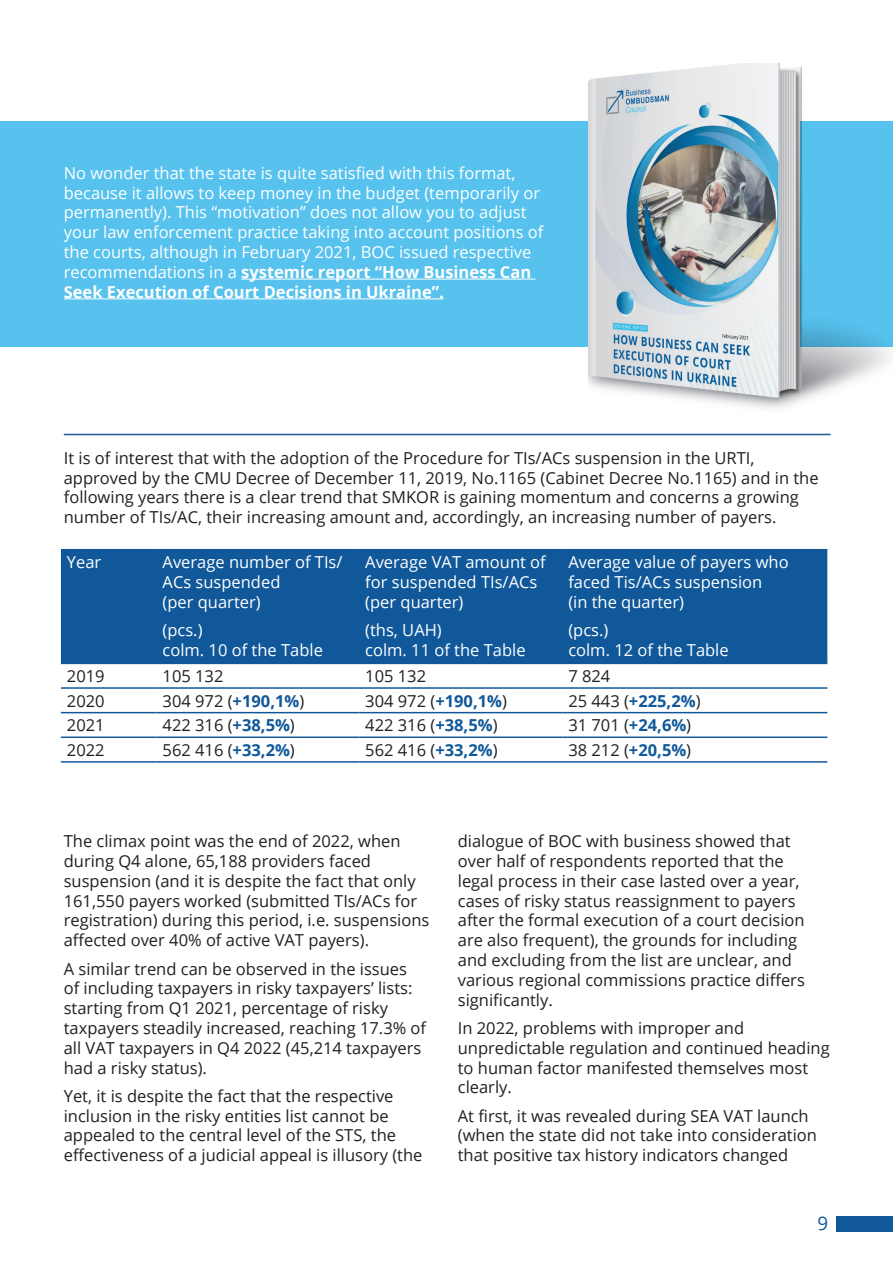
<style>
.page{position:relative;width:893px;height:1263px;background:#fff}
.page>*{position:absolute;margin:0;border:0;box-sizing:border-box;transform-origin:0 0}
.t1{font:18.75px "Open Sans";color:#10589a}
.t2{font:16.5px/19.8px "Open Sans";color:#231f20}
.t3{font:16.5px/19.8px "Open Sans";color:#fff}
.s1{font-weight:700}
.s2{font-weight:700;color:#10589a}
</style>
<div class="page">
<div style="left:836px;top:1216px;width:57px;height:15px;background:#10589a"></div>
<div style="left:0;top:121px;width:588px;height:226px;background:#57c2ee"></div>
<div style="left:61px;top:550px;width:766px;height:113px;background:#10589a"></div>
<hr style="left:61px;top:549px;width:96px;height:1px;background:#10589a">
<hr style="left:157px;top:549px;width:202px;height:1px;background:#10589a">
<hr style="left:359px;top:549px;width:203px;height:1px;background:#10589a">
<hr style="left:562px;top:549px;width:265px;height:1px;background:#10589a">
<hr style="left:61px;top:663px;width:96px;height:1px;background:#10589a">
<hr style="left:157px;top:663px;width:202px;height:1px;background:#10589a">
<hr style="left:359px;top:663px;width:203px;height:1px;background:#10589a">
<hr style="left:562px;top:663px;width:265px;height:1px;background:#10589a">
<hr style="left:61px;top:687px;width:96px;height:2px;background:#10589a">
<hr style="left:157px;top:687px;width:202px;height:2px;background:#10589a">
<hr style="left:359px;top:687px;width:203px;height:2px;background:#10589a">
<hr style="left:562px;top:687px;width:265px;height:2px;background:#10589a">
<hr style="left:61px;top:712px;width:96px;height:1px;background:#10589a">
<hr style="left:157px;top:712px;width:202px;height:1px;background:#10589a">
<hr style="left:359px;top:712px;width:203px;height:1px;background:#10589a">
<hr style="left:562px;top:712px;width:265px;height:1px;background:#10589a">
<hr style="left:61px;top:736px;width:96px;height:2px;background:#10589a">
<hr style="left:157px;top:736px;width:202px;height:2px;background:#10589a">
<hr style="left:359px;top:736px;width:203px;height:2px;background:#10589a">
<hr style="left:562px;top:736px;width:265px;height:2px;background:#10589a">
<hr style="left:61px;top:761px;width:96px;height:2px;background:#10589a">
<hr style="left:157px;top:761px;width:202px;height:2px;background:#10589a">
<hr style="left:359px;top:761px;width:203px;height:2px;background:#10589a">
<hr style="left:562px;top:761px;width:265px;height:2px;background:#10589a">
<img style="left:588px;top:64px;width:302px;height:344px">
<hr style="left:64px;top:434px;width:767px;height:1px;background:#175d9e">
<div style="left:800px;top:121px;width:93px;height:226px;background:#57c2ee"></div>
<hr style="left:241px;top:279px;width:294px;height:1px;background:#fff">
<hr style="left:64px;top:298px;width:380px;height:1px;background:#fff">
<p class="t3" style="left:64px;top:162px;width:481px">No wonder that the state is quite satisfied with this format, because it allows to keep money in the budget (temporarily or permanently). This “motivation” does not allow you to adjust your law enforcement practice taking into account positions of the courts, although in February 2021, BOC issued respective recommendations in a <span class="s1">systemic report “How Business Can Seek Execution of Court Decisions in Ukraine”.</span></p>
<p class="t2" style="left:64px;top:447px;width:756px">It is of interest that with the adoption of the Procedure for TIs/ACs suspension in the URTI, approved by the CMU Decree of December 11, 2019, No.1165 (Cabinet Decree No.1165) and in the following years there is a clear trend that SMKOR is gaining momentum and concerns a growing number of TIs/AC, their increasing amount and, accordingly, an increasing number of payers.</p>
<p class="t3" style="left:67px;top:552px;width:36px">Year</p>
<p class="t3" style="left:163px;top:552px;width:181px">Average number of TIs/<br>ACs suspended<br>(per quarter)</p>
<p class="t3" style="left:163px;top:620px;width:162px">(pcs.)<br>colm. 10 of the Table</p>
<p class="t3" style="left:365px;top:552px;width:182px">Average VAT amount of for suspended TIs/ACs (per quarter)</p>
<p class="t3" style="left:365px;top:620px;width:162px">(ths, UAH)<br>colm. 11 of the Table</p>
<p class="t3" style="left:568px;top:552px;width:222px">Average value of payers who faced Tis/ACs suspension<br>(in the quarter)</p>
<p class="t3" style="left:568px;top:620px;width:162px">(pcs.)<br>colm. 12 of the Table</p>
<p class="t2" style="left:67px;top:666px;width:39px">2019</p>
<p class="t2" style="left:163px;top:666px;width:62px">105 132</p>
<p class="t2" style="left:365px;top:666px;width:62px">105 132</p>
<p class="t2" style="left:568px;top:666px;width:44px">7 824</p>
<p class="t2" style="left:67px;top:690px;width:39px">2020</p>
<p class="t2" style="left:163px;top:690px;width:143px">304 972 (<span class="s2">+190,1%</span>)</p>
<p class="t2" style="left:365px;top:690px;width:143px">304 972 (<span class="s2">+190,1%</span>)</p>
<p class="t2" style="left:568px;top:690px;width:134px">25 443 (<span class="s2">+225,2%</span>)</p>
<p class="t2" style="left:67px;top:715px;width:39px">2021</p>
<p class="t2" style="left:163px;top:715px;width:134px">422 316 (<span class="s2">+38,5%</span>)</p>
<p class="t2" style="left:365px;top:715px;width:134px">422 316 (<span class="s2">+38,5%</span>)</p>
<p class="t2" style="left:568px;top:715px;width:124px">31 701 (<span class="s2">+24,6%</span>)</p>
<p class="t2" style="left:67px;top:739px;width:39px">2022</p>
<p class="t2" style="left:163px;top:739px;width:134px">562 416 (<span class="s2">+33,2%</span>)</p>
<p class="t2" style="left:365px;top:739px;width:134px">562 416 (<span class="s2">+33,2%</span>)</p>
<p class="t2" style="left:568px;top:739px;width:124px">38 212 (<span class="s2">+20,5%</span>)</p>
<p class="t2" style="left:64px;top:831px;width:367px">The climax point was the end of 2022, when during Q4 alone, 65,188 providers faced suspension (and it is despite the fact that only 161,550 payers worked (submitted TIs/ACs for registration) during this period, i.e. suspensions affected over 40% of active VAT payers).</p>
<p class="t2" style="left:64px;top:958px;width:364px">A similar trend can be observed in the issues of including taxpayers in risky taxpayers’ lists: starting from Q1 2021, percentage of risky taxpayers steadily increased, reaching 17.3% of all VAT taxpayers in Q4 2022 (45,214 taxpayers had a risky status).</p>
<p class="t2" style="left:64px;top:1085px;width:360px">Yet, it is despite the fact that the respective inclusion in the risky entities list cannot be appealed to the central level of the STS, the effectiveness of a judicial appeal is illusory (the</p>
<p class="t2" style="left:458px;top:831px;width:349px">dialogue of BOC with business showed that over half of respondents reported that the legal process in their case lasted over a year, cases of risky status reassignment to payers after the formal execution of a court decision are also frequent), the grounds for including and excluding from the list are unclear, and various regional commissions practice differs significantly.</p>
<p class="t2" style="left:458px;top:1018px;width:373px">In 2022, problems with improper and unpredictable regulation and continued heading to human factor manifested themselves most clearly.</p>
<p class="t2" style="left:458px;top:1105px;width:361px">At first, it was revealed during SEA VAT launch (when the state did not take into consideration that positive tax history indicators changed</p>
<p class="t1" style="left:818px;top:1210px;width:12px">9</p>
</div>
